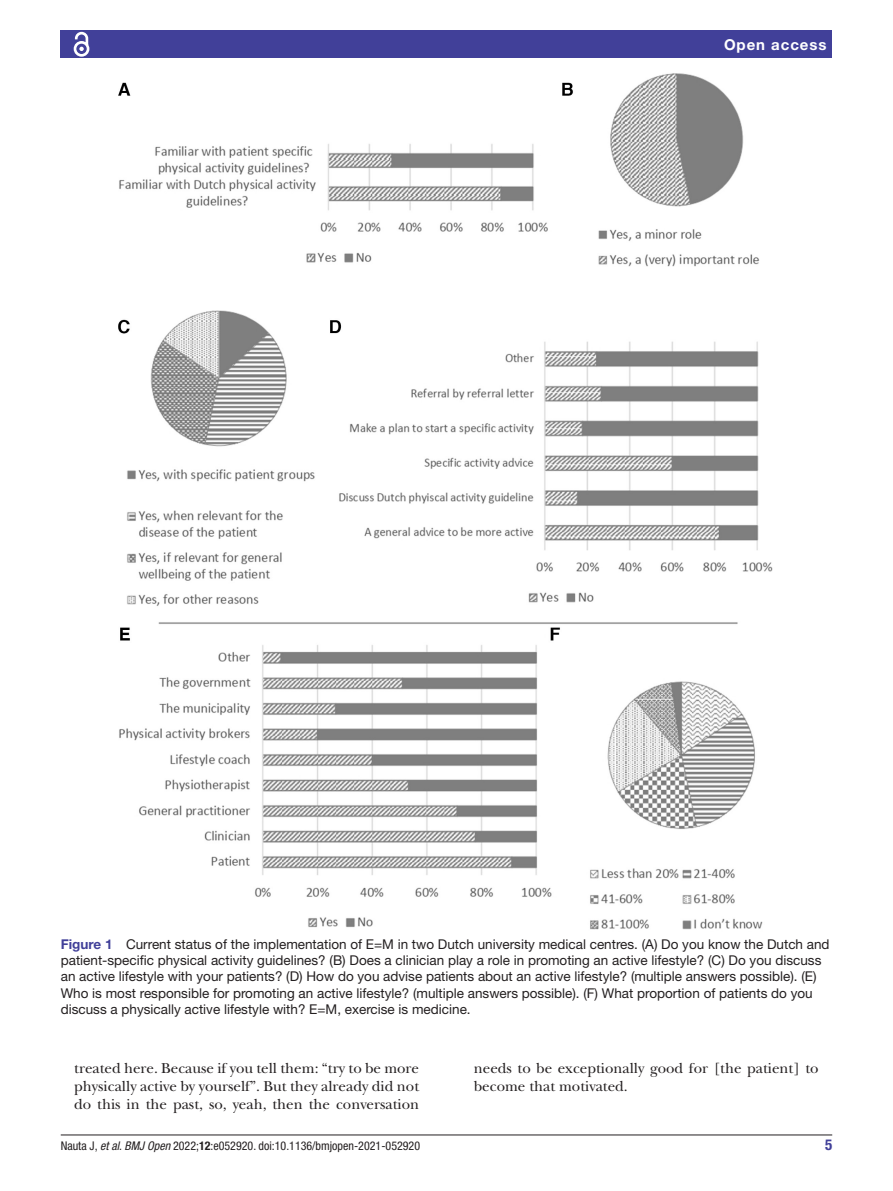
<style>
.page{position:relative;width:893px;height:1191px;background:#fff}
.page>*{position:absolute;margin:0;border:0;box-sizing:border-box;transform-origin:0 0}
.t1{font:15px/18.3px "New Baskerville";color:#231f20;text-align:justify}
.t2{font:700 15px "Helvetica Neue LT Std";letter-spacing:.065em;color:#fff}
.t3{font:700 condensed 15px "Helvetica Neue LT Std";color:#414099}
.t4{font:13.5px/16.2px "Helvetica Neue LT Std";color:#231f20}
.t5{font:condensed 12px "Helvetica Neue LT Std";color:#231f20}
.s1{font-weight:700;color:#414099}
.s2{font-style:italic}
.s3{font-weight:700}
</style>
<div class="page">
<hr style="left:61px;top:1134px;width:771px;height:1px;background:#231f20">
<div style="left:61px;top:31px;width:771px;height:27px;background:#414099"></div>
<svg style="left:73px;top:31px;width:17px;height:26px"></svg>
<img style="left:119px;top:73px;width:654px;height:857px">
<p class="t2" style="left:724px;top:35px;width:104px">Open access</p>
<p class="t4" style="left:61px;top:936px;width:770px"><span class="s1">Figure 1</span> Current status of the implementation of E=M in two Dutch university medical centres. (A) Do you know the Dutch and patient-specific physical activity guidelines? (B) Does a clinician play a role in promoting an active lifestyle? (C) Do you discuss an active lifestyle with your patients? (D) How do you advise patients about an active lifestyle? (multiple answers possible). (E)<br>Who is most responsible for promoting an active lifestyle? (multiple answers possible). (F) What proportion of patients do you discuss a physically active lifestyle with? E=M, exercise is medicine.</p>
<p class="t1" style="left:74px;top:1058px;width:346px">treated here. Because if you tell them: “try to be more physically active by yourself”. But they already did not do this in the past, so, yeah, then the conversation</p>
<p class="t1" style="left:474px;top:1059px;width:346px">needs to be exceptionally good for [the patient] to become that motivated.</p>
<p class="t5" style="left:61px;top:1138px;width:361px">Nauta J, <span class="s2">et al</span>. <span class="s2">BMJ Open</span> 2022;<span class="s3">12</span>:e052920. doi:10.1136/bmjopen-2021-052920</p>
<p class="t3" style="left:825px;top:1135px;width:9px">5</p>
</div>
